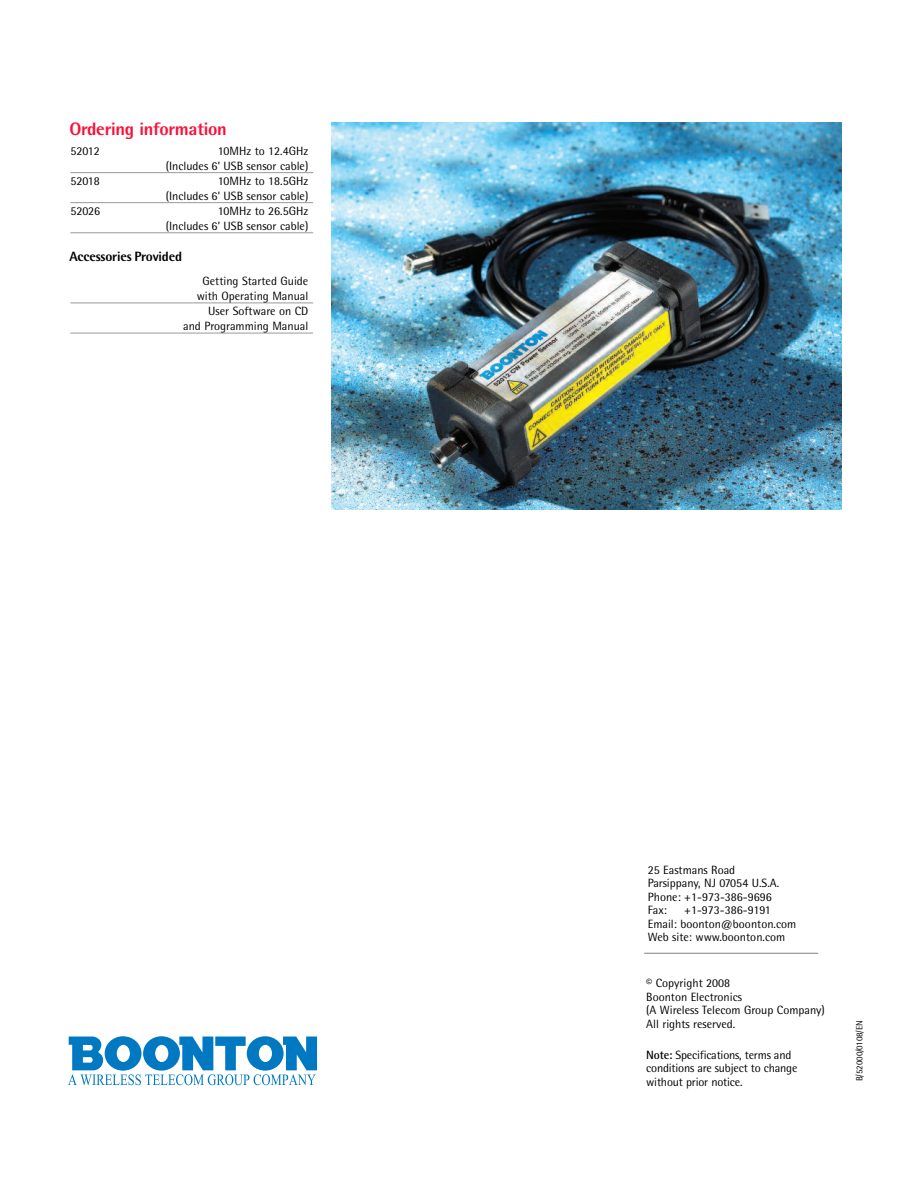
<style>
.page{position:relative;width:918px;height:1188px;background:#fff}
.page>*{position:absolute;margin:0;border:0;box-sizing:border-box;transform-origin:0 0}
.t1{font:800 18px "Rotis Semi Sans";letter-spacing:-.015em;color:#fa1138}
.t2{font:800 13.5px "Rotis Semi Sans";letter-spacing:-.01em;color:#000}
.t3{font:12px/13.5px "Rotis Semi Sans";color:#000}
.t4{font:9px "Rotis Semi Sans";letter-spacing:-.015em;color:#000}
.s1{font-weight:700}
</style>
<div class="page">
<svg style="left:68px;top:1036px;width:249px;height:49px"></svg>
<hr style="left:644px;top:953px;width:174px;height:1px;background:#808080">
<hr style="left:70px;top:172px;width:243px;height:1px;background:#999">
<hr style="left:70px;top:202px;width:243px;height:1px;background:#999">
<hr style="left:70px;top:232px;width:243px;height:1px;background:#999">
<hr style="left:70px;top:303px;width:243px;height:1px;background:#999">
<hr style="left:70px;top:333px;width:243px;height:1px;background:#999">
<img style="left:332px;top:123px;width:510px;height:387px">
<h1 class="t1" style="left:70px;top:123px;width:159px">Ordering information</h1>
<p class="t3" style="left:70px;top:145px;width:31px">52012</p>
<p class="t3" style="left:166px;top:144px;width:144px;line-height:15px;text-align:right">10MHz to 12.4GHz<br>(Includes 6’ USB sensor cable)</p>
<p class="t3" style="left:70px;top:175px;width:31px">52018</p>
<p class="t3" style="left:166px;top:174px;width:144px;line-height:15px;text-align:right">10MHz to 18.5GHz<br>(Includes 6’ USB sensor cable)</p>
<p class="t3" style="left:70px;top:205px;width:31px">52026</p>
<p class="t3" style="left:166px;top:204px;width:144px;line-height:15px;text-align:right">10MHz to 26.5GHz<br>(Includes 6’ USB sensor cable)</p>
<p class="t2" style="left:70px;top:252px;width:114px">Accessories Provided</p>
<p class="t3" style="left:183px;top:275px;width:127px;line-height:15px;text-align:right">Getting Started Guide with Operating Manual<br>User Software on CD<br>and Programming Manual</p>
<p class="t3" style="left:648px;top:864px;width:133px">25 Eastmans Road<br>Parsippany, NJ 07054 U.S.A.<br>Phone: +1-973-386-9696<br>Fax:</p>
<p class="t3" style="left:648px;top:905px;width:150px;text-indent:36px">+1-973-386-9191<br>Email: boonton@boonton.com<br>Web site: www.boonton.com</p>
<p class="t3" style="left:646px;top:978px;width:180px">© Copyright 2008<br>Boonton Electronics<br>(A Wireless Telecom Group Company)<br>All rights reserved.</p>
<p class="t3" style="left:646px;top:1049px;width:153px"><span class="s1">Note:</span> Specifications, terms and conditions are subject to change without prior notice.</p>
<p class="t4" style="left:856px;top:1081px;width:62px;rotate:-90deg">B/52000/0108/EN</p>
</div>
